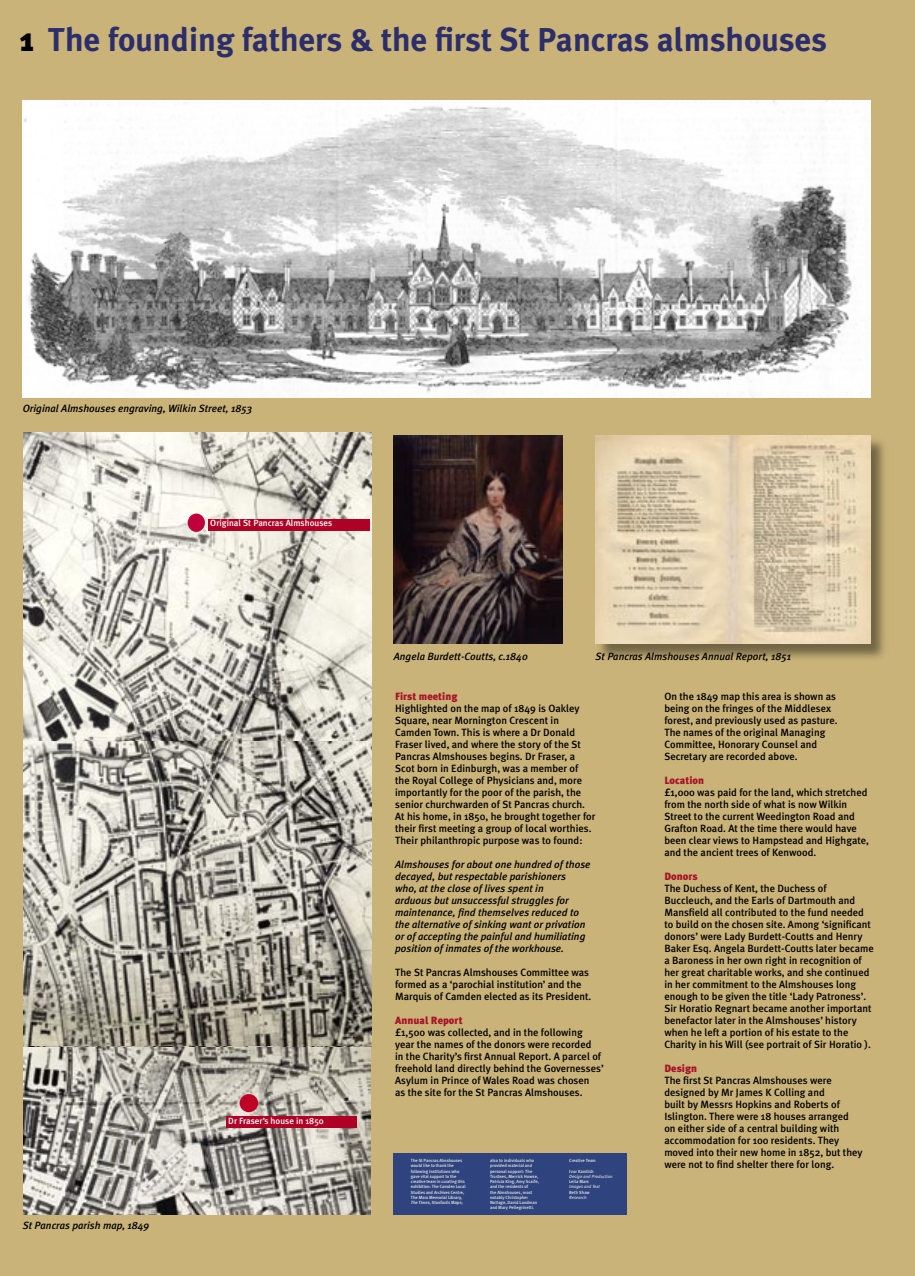
<style>
.page{position:relative;width:915px;height:1276px;background:#fff}
.page>*{position:absolute;margin:0;border:0;box-sizing:border-box;transform-origin:0 0}
.main_headings{font:700 33px "Meta Plus";color:#2b2e6a}
.main_text{font:500 10.5px/12px "Meta Plus";color:#000}
.main_text-2{font:italic 500 10.5px/12px "Meta Plus";color:#000}
.main_text-3{font:900 10.5px "Meta Plus";letter-spacing:.005em;color:#a9122a}
.main_text-4{font:500 9px "Meta Plus";color:#fff}
.main_text-5{font:500 4.5px/5.2px "Meta Plus";color:#e6e6e6}
.main_text-6{font:italic 4.5px "Meta Plus";color:#e6e6e6}
.s1{font-weight:900;color:#000}
.s2{font-style:italic}
</style>
<div class="page">
<div style="left:0;top:0;width:914px;height:1276px;background:#c9b379"></div>
<img style="left:23px;top:433px;width:348px;height:781px">
<img style="left:393px;top:435px;width:169px;height:209px">
<div style="left:594px;top:434px;width:293px;height:228px;background:#000;opacity:.44"></div>
<img style="left:595px;top:435px;width:275px;height:209px">
<div style="left:188px;top:513px;width:17px;height:19px;background:#bf003a;border-radius:50%"></div>
<div style="left:239px;top:1094px;width:19px;height:18px;background:#be0027;border-radius:50%"></div>
<img style="left:23px;top:100px;width:847px;height:297px">
<img style="left:23px;top:741px;width:349px;height:304px">
<div style="left:208px;top:519px;width:161px;height:12px;background:#af0025"></div>
<div style="left:226px;top:1116px;width:131px;height:12px;background:#af0025"></div>
<div style="left:393px;top:1153px;width:234px;height:61px;background:#2f447e"></div>
<p class="main_headings" style="left:20px;top:21px;width:808px"><span class="s1">1</span> The founding fathers &amp; the first St Pancras almshouses</p>
<p class="main_text-2" style="left:23px;top:402px;width:231px">Original Almshouses engraving, Wilkin Street, 1853</p>
<p class="main_text-2" style="left:23px;top:1219px;width:128px">St Pancras parish map, 1849</p>
<p class="main_text-4" style="left:210px;top:518px;width:123px">Original St Pancras Almshouses</p>
<p class="main_text-4" style="left:228px;top:1115px;width:97px">Dr Fraser’s house in 1850</p>
<p class="main_text-2" style="left:393px;top:650px;width:135px">Angela Burdett-Coutts, c.1840</p>
<p class="main_text-2" style="left:595px;top:650px;width:197px">St Pancras Almshouses Annual Report, 1851</p>
<p class="main_text-3" style="left:395px;top:690px;width:64px">First meeting</p>
<p class="main_text" style="left:395px;top:702px;width:202px">Highlighted on the map of 1849 is Oakley Square, near Mornington Crescent in Camden Town. This is where a Dr Donald Fraser lived, and where the story of the St Pancras Almshouses begins. Dr Fraser, a Scot born in Edinburgh, was a member of the Royal College of Physicians and, more importantly for the poor of the parish, the senior churchwarden of St Pancras church.<br>At his home, in 1850, he brought together for their first meeting a group of local worthies.<br>Their philanthropic purpose was to found:</p>
<p class="main_text-2" style="left:395px;top:858px;width:197px">Almshouses for about one hundred of those decayed, but respectable parishioners<br>who, at the close of lives spent in<br>arduous but unsuccessful struggles for maintenance, find themselves reduced to the alternative of sinking want or privation or of accepting the painful and humiliating position of inmates of the workhouse.</p>
<p class="main_text" style="left:395px;top:966px;width:198px">The St Pancras Almshouses Committee was formed as a ‘parochial institution’ and the<br>Marquis of Camden elected as its President.</p>
<p class="main_text-3" style="left:395px;top:1014px;width:69px">Annual Report</p>
<p class="main_text" style="left:395px;top:1026px;width:210px">£1,500 was collected, and in the following year the names of the donors were recorded<br>in the Charity’s first Annual Report. A parcel of freehold land directly behind the Governesses’ Asylum in Prince of Wales Road was chosen<br>as the site for the St Pancras Almshouses.</p>
<p class="main_text-5" style="left:410px;top:1157px;width:56px">The St Pancras Almshouses would like to thank the following institutions who gave vital support to the creative team in curating this exhibition: The Camden Local<br>Studies and Archives Centre,<br>The Marx Memorial Library,<br><span class="s2">The Times</span>, Stanfords Maps;</p>
<p class="main_text-5" style="left:490px;top:1157px;width:50px">also to individuals who provided material and personal support: The<br>Trustees, Merrick Howse,<br>Patricia King, Amy Scaife, and the residents of<br>the Almshouses, most notably Christopher<br>Nottage, David Landman and Mary Pellegrinetti.</p>
<p class="main_text-5" style="left:569px;top:1157px;width:28px">Creative Team</p>
<p class="main_text-5" style="left:569px;top:1168px;width:26px">Ivor Kamlish</p>
<p class="main_text-6" style="left:569px;top:1173px;width:45px">Design and Production</p>
<p class="main_text-5" style="left:569px;top:1178px;width:21px">Leila Mars</p>
<p class="main_text-6" style="left:569px;top:1184px;width:32px">Images and Text</p>
<p class="main_text-5" style="left:569px;top:1189px;width:22px">Beth Shaw</p>
<p class="main_text-6" style="left:569px;top:1194px;width:19px">Research</p>
<p class="main_text" style="left:664px;top:690px;width:175px">On the 1849 map this area is shown as being on the fringes of the Middlesex forest, and previously used as pasture.</p>
<p class="main_text" style="left:664px;top:726px;width:162px">The names of the original Managing<br>Committee, Honorary Counsel and<br>Secretary are recorded above.</p>
<p class="main_text-3" style="left:664px;top:774px;width:41px">Location</p>
<p class="main_text" style="left:664px;top:786px;width:206px">£1,000 was paid for the land, which stretched from the north side of what is now Wilkin Street to the current Weedington Road and Grafton Road. At the time there would have been clear views to Hampstead and Highgate, and the ancient trees of Kenwood.</p>
<p class="main_text-3" style="left:664px;top:870px;width:35px">Donors</p>
<p class="main_text" style="left:664px;top:882px;width:211px">The Duchess of Kent, the Duchess of Buccleuch, and the Earls of Dartmouth and Mansfield all contributed to the fund needed to build on the chosen site. Among ‘significant donors’ were Lady Burdett-Coutts and Henry Baker Esq. Angela Burdett-Coutts later became a Baroness in her own right in recognition of her great charitable works, and she continued in her commitment to the Almshouses long enough to be given the title ‘Lady Patroness’.<br>Sir Horatio Regnart became another important benefactor later in the Almshouses’ history when he left a portion of his estate to the Charity in his Will (see portrait of Sir Horatio ).</p>
<p class="main_text-3" style="left:664px;top:1062px;width:34px">Design</p>
<p class="main_text" style="left:664px;top:1074px;width:200px">The first St Pancras Almshouses were designed by Mr James K Colling and<br>built by Messrs Hopkins and Roberts of Islington. There were 18 houses arranged on either side of a central building with accommodation for 100 residents. They moved into their new home in 1852, but they were not to find shelter there for long.</p>
</div>
